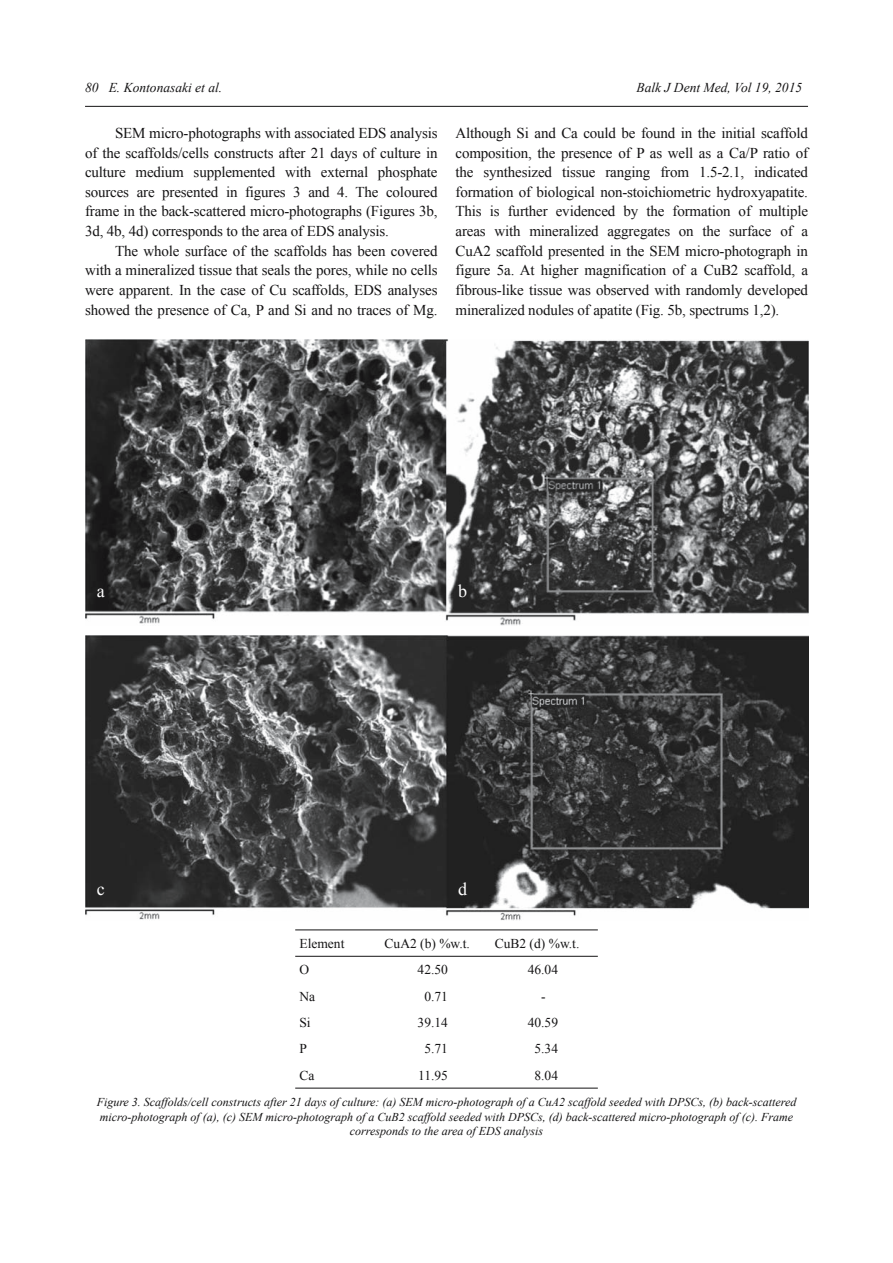
<style>
.page{position:relative;width:893px;height:1263px;background:#fff}
.page>*{position:absolute;margin:0;border:0;box-sizing:border-box;transform-origin:0 0}
.t1{font:18px "Times New Roman";color:#fff}
.t2{font:15px/19.6px "Times New Roman";letter-spacing:-.01em;color:#141314;text-align:justify}
.t3{font:13.5px "Times New Roman";color:#141314}
.t4{font:italic 13.5px "Times New Roman";color:#141314}
.t5{font:italic 12px/14.4px "Times New Roman";color:#141314;text-align:center}
</style>
<div class="page">
<hr style="left:85px;top:106px;width:723px;height:1px;background:#141314">
<img style="left:85px;top:340px;width:723px;height:286px">
<img style="left:85px;top:635px;width:723px;height:285px">
<hr style="left:295px;top:930px;width:303px;height:1px;background:#141314">
<hr style="left:295px;top:1088px;width:303px;height:1px;background:#141314">
<hr style="left:295px;top:956px;width:303px;height:1px;background:#141314">
<p class="t4" style="left:85px;top:80px;width:139px">80 E. Kontonasaki et al.</p>
<p class="t4" style="left:636px;top:80px;width:167px">Balk J Dent Med, Vol 19, 2015</p>
<p class="t2" style="left:455px;top:123px;width:354px">Although Si and Ca could be found in the initial scaffold composition, the presence of P as well as a Ca/P ratio of the synthesized tissue ranging from 1.5-2.1, indicated formation of biological non-stoichiometric hydroxyapatite.<br>This is further evidenced by the formation of multiple areas with mineralized aggregates on the surface of a CuA2 scaffold presented in the SEM micro-photograph in figure 5a. At higher magnification of a CuB2 scaffold, a fibrous-like tissue was observed with randomly developed mineralized nodules of apatite (Fig. 5b, spectrums 1,2).</p>
<p class="t2" style="left:85px;top:123px;width:354px;text-indent:30px">SEM micro-photographs with associated EDS analysis of the scaffolds/cells constructs after 21 days of culture in culture medium supplemented with external phosphate sources are presented in figures 3 and 4. The coloured frame in the back-scattered micro-photographs (Figures 3b, 3d, 4b, 4d) corresponds to the area of EDS analysis.</p>
<p class="t2" style="left:85px;top:241px;width:354px;text-indent:30px">The whole surface of the scaffolds has been covered with a mineralized tissue that seals the pores, while no cells were apparent. In the case of Cu scaffolds, EDS analyses showed the presence of Ca, P and Si and no traces of Mg.</p>
<p class="t1" style="left:97px;top:581px;width:9px">a</p>
<p class="t1" style="left:97px;top:879px;width:9px">c</p>
<p class="t1" style="left:458px;top:581px;width:10px">b</p>
<p class="t1" style="left:458px;top:879px;width:10px">d</p>
<p class="t3" style="left:299px;top:936px;width:46px">Element</p>
<p class="t3" style="left:385px;top:936px;width:87px">CuA2 (b) %w.t.</p>
<p class="t3" style="left:495px;top:936px;width:86px">CuB2 (d) %w.t.</p>
<p class="t3" style="left:299px;top:962px;width:11px">Ο</p>
<p class="t3" style="left:418px;top:962px;width:32px">42.50</p>
<p class="t3" style="left:528px;top:962px;width:32px">46.04</p>
<p class="t3" style="left:299px;top:988px;width:17px">Na</p>
<p class="t3" style="left:424px;top:988px;width:25px">0.71</p>
<p class="t3" style="left:541px;top:988px;width:6px">-</p>
<p class="t3" style="left:299px;top:1015px;width:13px">Si</p>
<p class="t3" style="left:418px;top:1015px;width:32px">39.14</p>
<p class="t3" style="left:528px;top:1015px;width:32px">40.59</p>
<p class="t3" style="left:299px;top:1041px;width:9px">P</p>
<p class="t3" style="left:424px;top:1041px;width:25px">5.71</p>
<p class="t3" style="left:534px;top:1041px;width:25px">5.34</p>
<p class="t3" style="left:299px;top:1068px;width:16px">Ca</p>
<p class="t3" style="left:418px;top:1068px;width:31px">11.95</p>
<p class="t3" style="left:534px;top:1068px;width:25px">8.04</p>
<p class="t5" style="left:97px;top:1095px;width:701px">Figure 3. Scaffolds/cell constructs after 21 days of culture: (a) SEM micro-photograph of a CuA2 scaffold seeded with DPSCs, (b) back-scattered micro-photograph of (a), (c) SEM micro-photograph of a CuB2 scaffold seeded with DPSCs, (d) back-scattered micro-photograph of (c). Frame corresponds to the area of EDS analysis</p>
</div>
